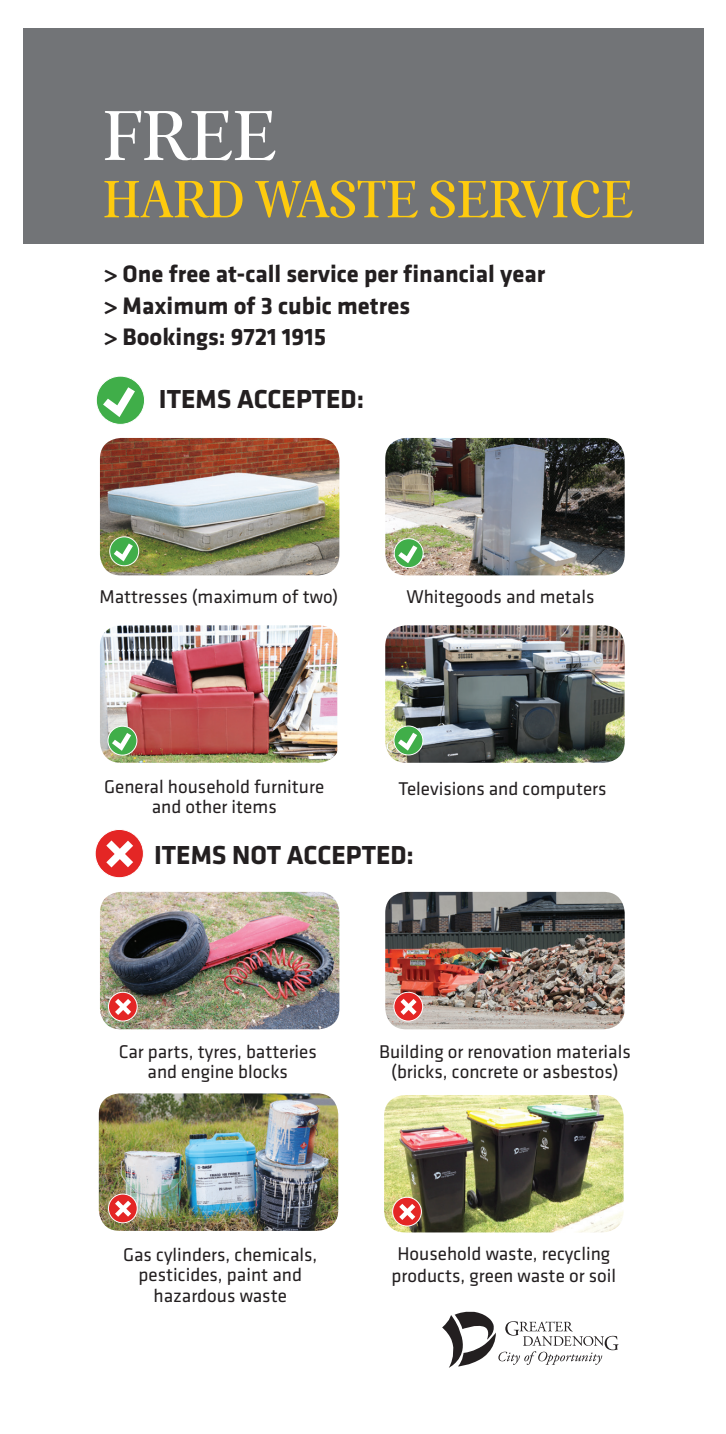
<style>
.page{position:relative;width:726px;height:1434px;background:#fff}
.page>*{position:absolute;margin:0;border:0;box-sizing:border-box;transform-origin:0 0}
.t1{font:700 69.98px "Patchouli Display";color:#fff}
.t2{font:700 51.98px "Patchouli Display";color:#fecb0e}
.t3{font:700 27px "Klavika";color:#231f20}
.t4{font:700 24.75px/31.5px "Klavika";color:#231f20}
.t5{font:19.12px/20.2px "Klavika";color:#231f20;text-align:center}
</style>
<div class="page">
<div style="left:23px;top:28px;width:681px;height:216px;background:#727477"></div>
<svg style="left:442px;top:1311px;width:176px;height:57px"></svg>
<img style="left:101px;top:439px;width:237px;height:135px">
<div style="left:96px;top:434px;width:247px;height:145px;border:4px solid #fff;border-radius:23px"></div>
<img style="left:101px;top:626px;width:236px;height:136px">
<div style="left:96px;top:621px;width:247px;height:146px;border:4px solid #fff;border-radius:23px"></div>
<img style="left:101px;top:893px;width:237px;height:135px">
<div style="left:96px;top:888px;width:247px;height:145px;border:4px solid #fff;border-radius:23px"></div>
<img style="left:100px;top:1095px;width:237px;height:135px">
<div style="left:95px;top:1090px;width:247px;height:145px;border:4px solid #fff;border-radius:23px"></div>
<img style="left:386px;top:439px;width:237px;height:135px">
<div style="left:381px;top:434px;width:247px;height:145px;border:4px solid #fff;border-radius:23px"></div>
<img style="left:386px;top:626px;width:237px;height:136px">
<div style="left:381px;top:621px;width:247px;height:146px;border:4px solid #fff;border-radius:23px"></div>
<img style="left:386px;top:893px;width:237px;height:135px">
<div style="left:381px;top:888px;width:247px;height:145px;border:4px solid #fff;border-radius:23px"></div>
<img style="left:385px;top:1096px;width:237px;height:135px">
<div style="left:380px;top:1091px;width:247px;height:145px;border:4px solid #fff;border-radius:23px"></div>
<div style="left:96px;top:376px;width:49px;height:48px;background:#40ae49;border-radius:50%"></div>
<div style="left:96px;top:376px;width:49px;height:49px;border:1px solid #fff;border-radius:50%"></div>
<svg style="left:103px;top:387px;width:32px;height:30px"></svg>
<div style="left:95px;top:829px;width:48px;height:49px;background:#e42625;border-radius:50%"></div>
<div style="left:95px;top:829px;width:49px;height:49px;border:1px solid #fff;border-radius:50%"></div>
<svg style="left:106px;top:840px;width:27px;height:27px"></svg>
<svg style="left:110px;top:537px;width:29px;height:29px"></svg>
<div style="left:110px;top:537px;width:29px;height:29px;border:1px solid #fff;border-radius:50%"></div>
<svg style="left:114px;top:543px;width:19px;height:18px"></svg>
<svg style="left:394px;top:539px;width:29px;height:29px"></svg>
<div style="left:394px;top:539px;width:29px;height:29px;border:1px solid #fff;border-radius:50%"></div>
<svg style="left:398px;top:545px;width:19px;height:18px"></svg>
<svg style="left:108px;top:726px;width:29px;height:29px"></svg>
<div style="left:108px;top:726px;width:29px;height:29px;border:1px solid #fff;border-radius:50%"></div>
<svg style="left:112px;top:733px;width:19px;height:18px"></svg>
<div style="left:394px;top:726px;width:29px;height:29px;background:#40ae49;border-radius:50%"></div>
<div style="left:394px;top:726px;width:29px;height:29px;border:1px solid #fff;border-radius:50%"></div>
<svg style="left:398px;top:733px;width:19px;height:18px"></svg>
<div style="left:108px;top:992px;width:29px;height:29px;background:#e42625;border-radius:50%"></div>
<div style="left:108px;top:992px;width:29px;height:29px;border:1px solid #fff;border-radius:50%"></div>
<svg style="left:115px;top:999px;width:16px;height:16px"></svg>
<div style="left:394px;top:992px;width:29px;height:29px;background:#e42625;border-radius:50%"></div>
<div style="left:394px;top:992px;width:29px;height:29px;border:1px solid #fff;border-radius:50%"></div>
<svg style="left:400px;top:999px;width:17px;height:16px"></svg>
<div style="left:108px;top:1194px;width:29px;height:29px;background:#e42625;border-radius:50%"></div>
<div style="left:108px;top:1194px;width:29px;height:29px;border:1px solid #fff;border-radius:50%"></div>
<svg style="left:115px;top:1200px;width:16px;height:17px"></svg>
<div style="left:393px;top:1197px;width:28px;height:29px;background:#e42625;border-radius:50%"></div>
<div style="left:392px;top:1197px;width:30px;height:29px;border:1px solid #fff;border-radius:50%"></div>
<svg style="left:399px;top:1204px;width:16px;height:16px"></svg>
<p class="t1" style="left:103px;top:96px;width:175px">FREE</p>
<p class="t2" style="left:103px;top:170px;width:532px">HARD WASTE SERVICE</p>
<p class="t4" style="left:103px;top:257px;width:443px">&gt; One free at-call service per financial year &gt; Maximum of 3 cubic metres<br>&gt; Bookings: 9721 1915</p>
<p class="t3" style="left:159px;top:380px;width:207px">ITEMS ACCEPTED:</p>
<p class="t5" style="left:100px;top:586px;width:240px">Mattresses (maximum of two)</p>
<p class="t5" style="left:406px;top:586px;width:190px">Whitegoods and metals</p>
<p class="t5" style="left:104px;top:776px;width:222px">General household furniture and other items</p>
<p class="t5" style="left:398px;top:777px;width:210px">Televisions and computers</p>
<p class="t3" style="left:154px;top:835px;width:261px">ITEMS NOT ACCEPTED:</p>
<p class="t5" style="left:119px;top:1040px;width:200px">Car parts, tyres, batteries</p>
<p class="t5" style="left:148px;top:1061px;width:142px">and engine blocks</p>
<p class="t5" style="left:379px;top:1040px;width:253px">Building or renovation materials (bricks, concrete or asbestos)</p>
<p class="t5" style="left:123px;top:1244px;width:196px">Gas cylinders, chemicals,</p>
<p class="t5" style="left:139px;top:1264px;width:165px">pesticides, paint and hazardous waste</p>
<p class="t5" style="left:397px;top:1242px;width:214px">Household waste, recycling</p>
<p class="t5" style="left:392px;top:1265px;width:226px">products, green waste or soil</p>
</div>
